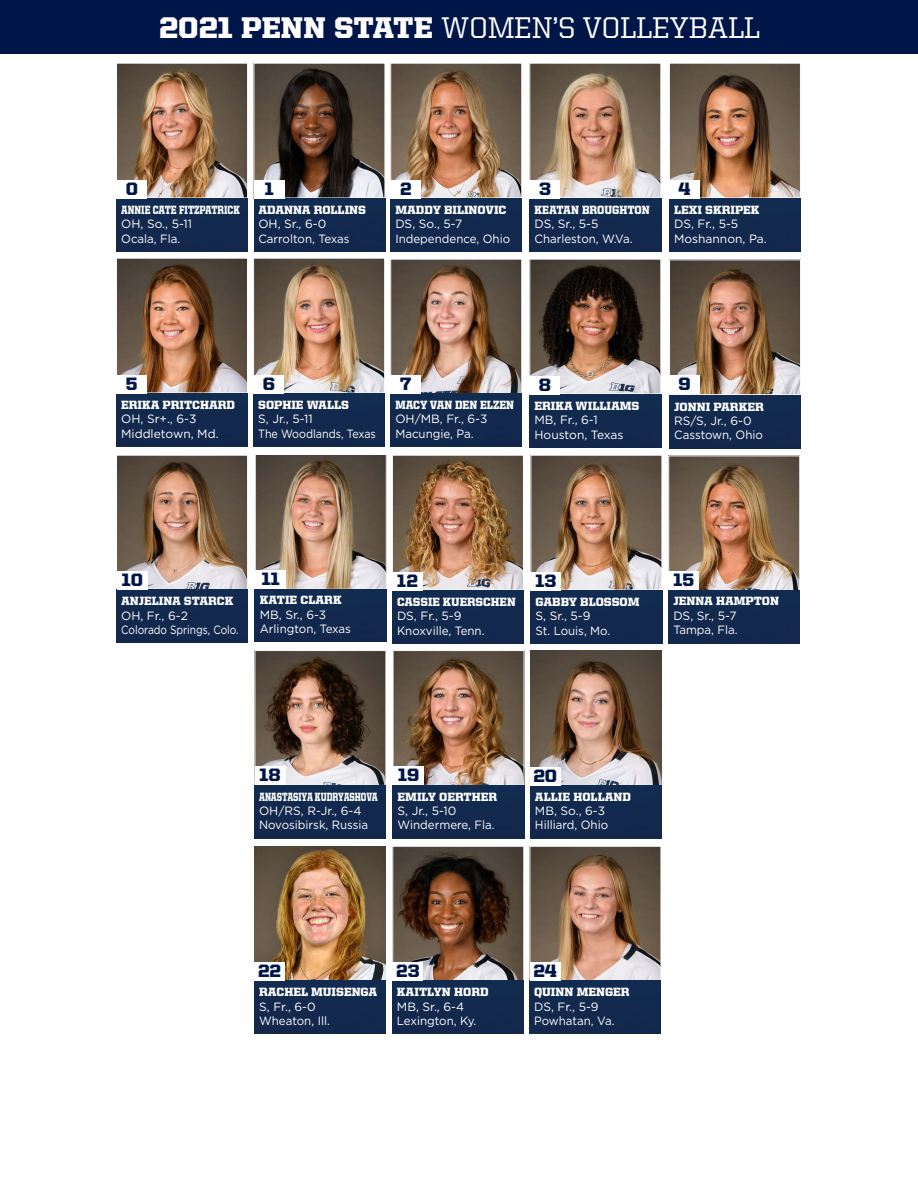
<style>
.page{position:relative;width:918px;height:1188px;background:#fff}
.page>*{position:absolute;margin:0;border:0;box-sizing:border-box;transform-origin:0 0}
.t1{font:500 30px "United Serif Reg";color:#fff}
.t2{font:900 29.7px "United Serif Reg";color:#fff}
.t3{font:900 18px "United Serif Reg";color:#001648}
.t4{font:12px/14.4px "Gotham";color:#fff}
.t5{font:900 12px "United Serif Reg";color:#fff}
.t6{font:900 12px "United Serif Reg";color:#fff;scale:.68 1}
.t7{font:900 12px "United Serif Reg";color:#fff;scale:.75 1}
.t8{font:900 12px "United Serif Reg";color:#fff;scale:.88 1}
.t9{font:900 12px "United Serif Reg";color:#fff;scale:.89 1}
.s1{font-weight:900}
</style>
<div class="page">
<div style="left:1px;top:0;width:917px;height:53px;background:#001648"></div>
<img style="left:669px;top:262px;width:132px;height:186px">
<div style="left:669px;top:260px;width:132px;height:135px;border:1px solid #fff"></div>
<img style="left:391px;top:65px;width:131px;height:186px">
<div style="left:391px;top:63px;width:131px;height:135px;border:1px solid #fff"></div>
<img style="left:116px;top:65px;width:132px;height:186px">
<div style="left:116px;top:63px;width:132px;height:135px;border:1px solid #fff"></div>
<img style="left:254px;top:651px;width:132px;height:187px">
<div style="left:255px;top:650px;width:131px;height:136px;border:1px solid #fff"></div>
<img style="left:391px;top:261px;width:131px;height:185px">
<div style="left:391px;top:259px;width:131px;height:135px;border:1px solid #fff"></div>
<img style="left:255px;top:456px;width:131px;height:186px">
<div style="left:255px;top:454px;width:131px;height:135px;border:1px solid #fff"></div>
<div style="left:117px;top:180px;width:30px;height:19px;background:#fff"></div>
<img style="left:254px;top:65px;width:131px;height:186px">
<div style="left:254px;top:180px;width:31px;height:19px;background:#fff"></div>
<div style="left:391px;top:180px;width:30px;height:19px;background:#fff"></div>
<img style="left:530px;top:65px;width:131px;height:186px">
<div style="left:530px;top:63px;width:131px;height:135px;border:1px solid #fff"></div>
<div style="left:530px;top:180px;width:30px;height:19px;background:#fff"></div>
<div style="left:391px;top:375px;width:30px;height:19px;background:#fff"></div>
<img style="left:669px;top:65px;width:132px;height:186px">
<div style="left:669px;top:63px;width:132px;height:135px;border:1px solid #fff"></div>
<div style="left:669px;top:180px;width:31px;height:19px;background:#fff"></div>
<div style="left:669px;top:375px;width:31px;height:19px;background:#fff"></div>
<div style="left:255px;top:766px;width:30px;height:19px;background:#fff"></div>
<div style="left:256px;top:570px;width:30px;height:19px;background:#fff"></div>
<img style="left:530px;top:651px;width:131px;height:187px">
<div style="left:530px;top:767px;width:31px;height:18px;background:#fff"></div>
<img style="left:254px;top:847px;width:132px;height:187px">
<div style="left:254px;top:962px;width:31px;height:19px;background:#fff"></div>
<img style="left:392px;top:846px;width:132px;height:188px">
<div style="left:393px;top:846px;width:131px;height:135px;border:1px solid #fff"></div>
<div style="left:393px;top:962px;width:30px;height:19px;background:#fff"></div>
<img style="left:529px;top:846px;width:132px;height:188px">
<div style="left:530px;top:846px;width:131px;height:135px;border:1px solid #fff"></div>
<div style="left:530px;top:962px;width:30px;height:19px;background:#fff"></div>
<img style="left:393px;top:652px;width:131px;height:186px">
<div style="left:393px;top:650px;width:131px;height:136px;border:1px solid #fff"></div>
<div style="left:393px;top:766px;width:31px;height:19px;background:#fff"></div>
<img style="left:669px;top:458px;width:131px;height:185px">
<div style="left:669px;top:456px;width:131px;height:135px;border:1px solid #fff"></div>
<div style="left:669px;top:571px;width:30px;height:19px;background:#fff"></div>
<img style="left:531px;top:457px;width:131px;height:186px">
<div style="left:531px;top:455px;width:131px;height:135px;border:1px solid #fff"></div>
<div style="left:531px;top:572px;width:30px;height:18px;background:#fff"></div>
<img style="left:392px;top:457px;width:132px;height:186px">
<div style="left:392px;top:455px;width:132px;height:135px;border:1px solid #fff"></div>
<div style="left:392px;top:572px;width:31px;height:18px;background:#fff"></div>
<img style="left:116px;top:457px;width:132px;height:186px">
<div style="left:116px;top:455px;width:132px;height:135px;border:1px solid #fff"></div>
<div style="left:117px;top:571px;width:31px;height:18px;background:#fff"></div>
<img style="left:253px;top:260px;width:132px;height:186px">
<div style="left:253px;top:258px;width:132px;height:135px;border:1px solid #fff"></div>
<div style="left:253px;top:375px;width:31px;height:19px;background:#fff"></div>
<img style="left:116px;top:260px;width:132px;height:186px">
<div style="left:116px;top:258px;width:132px;height:135px;border:1px solid #fff"></div>
<div style="left:116px;top:375px;width:31px;height:19px;background:#fff"></div>
<img style="left:530px;top:261px;width:131px;height:186px">
<div style="left:530px;top:259px;width:131px;height:135px;border:1px solid #fff"></div>
<div style="left:530px;top:376px;width:30px;height:18px;background:#fff"></div>
<h1 class="t1" style="left:159px;top:11px;width:603px"><span class="s1">2021 PENN STATE</span> WOMEN’S VOLLEYBALL</h1>
<h3 class="t3" style="left:126px;top:179px;width:14px">0</h3>
<h3 class="t3" style="left:265px;top:179px;width:11px">1</h3>
<h3 class="t3" style="left:400px;top:179px;width:13px">2</h3>
<h3 class="t3" style="left:539px;top:179px;width:14px">3</h3>
<h3 class="t3" style="left:679px;top:179px;width:14px">4</h3>
<p class="t7" style="left:121px;top:203px;width:160px">ANNIE CATE FITZPATRICK</p>
<p class="t4" style="left:121px;top:217px;width:72px">OH, So., 5-11<br>Ocala, Fla.</p>
<p class="t5" style="left:258px;top:203px;width:109px">ADANNA ROLLINS</p>
<p class="t4" style="left:258px;top:217px;width:93px">OH, Sr., 6-0<br>Carrolton, Texas</p>
<p class="t5" style="left:395px;top:203px;width:113px">MADDY BILINOVIC</p>
<p class="t4" style="left:395px;top:217px;width:116px">DS, So., 5-7<br>Independence, Ohio</p>
<h2 class="t2" style="left:121px;top:215px;width:22px">0</h2>
<h2 class="t2" style="left:394px;top:215px;width:20px">2</h2>
<h2 class="t2" style="left:258px;top:215px;width:16px">1</h2>
<p class="t9" style="left:534px;top:203px;width:131px">KEATAN BROUGHTON</p>
<p class="t4" style="left:534px;top:217px;width:100px">DS, Sr., 5-5<br>Charleston, W.Va.</p>
<h2 class="t2" style="left:533px;top:215px;width:21px">4</h2>
<p class="t5" style="left:674px;top:203px;width:87px">LEXI SKRIPEK</p>
<p class="t4" style="left:674px;top:217px;width:94px">DS, Fr., 5-5<br>Moshannon, Pa.</p>
<h2 class="t2" style="left:670px;top:215px;width:21px">4</h2>
<h3 class="t3" style="left:126px;top:374px;width:13px">5</h3>
<h3 class="t3" style="left:263px;top:374px;width:14px">6</h3>
<h3 class="t3" style="left:400px;top:374px;width:13px">7</h3>
<h3 class="t3" style="left:539px;top:375px;width:14px">8</h3>
<h3 class="t3" style="left:679px;top:374px;width:14px">9</h3>
<p class="t5" style="left:121px;top:398px;width:115px">ERIKA PRITCHARD</p>
<p class="t4" style="left:121px;top:412px;width:99px">OH, Sr+., 6-3<br>Middletown, Md.</p>
<h2 class="t2" style="left:117px;top:410px;width:21px">4</h2>
<p class="t5" style="left:258px;top:398px;width:92px">SOPHIE WALLS</p>
<p class="t4" style="left:258px;top:412px;width:119px">S, Jr., 5-11<br>The Woodlands, Texas</p>
<h2 class="t2" style="left:254px;top:410px;width:21px">4</h2>
<p class="t8" style="left:395px;top:398px;width:136px">MACY VAN DEN ELZEN</p>
<p class="t4" style="left:395px;top:412px;width:94px">OH/MB, Fr., 6-3<br>Macungie, Pa.</p>
<h2 class="t2" style="left:396px;top:409px;width:21px">5</h2>
<p class="t5" style="left:534px;top:399px;width:106px">ERIKA WILLIAMS</p>
<p class="t4" style="left:534px;top:413px;width:91px">MB, Fr., 6-1<br>Houston, Texas</p>
<h2 class="t2" style="left:530px;top:411px;width:21px">4</h2>
<p class="t5" style="left:674px;top:400px;width:91px">JONNI PARKER</p>
<p class="t4" style="left:674px;top:413px;width:90px">RS/S, Jr., 6-0<br>Casstown, Ohio</p>
<h2 class="t2" style="left:672px;top:409px;width:35px">12</h2>
<h3 class="t3" style="left:122px;top:570px;width:23px">10</h3>
<p class="t5" style="left:121px;top:594px;width:114px">ANJELINA STARCK</p>
<p class="t4" style="left:121px;top:608px;width:119px">OH, Fr., 6-2<br>Colorado Springs, Colo.</p>
<h3 class="t3" style="left:262px;top:569px;width:20px">11</h3>
<p class="t5" style="left:260px;top:594px;width:83px">KATIE CLARK</p>
<p class="t4" style="left:260px;top:607px;width:93px">MB, Sr., 6-3<br>Arlington, Texas</p>
<h3 class="t3" style="left:397px;top:571px;width:22px">12</h3>
<p class="t5" style="left:397px;top:595px;width:120px">CASSIE KUERSCHEN</p>
<p class="t4" style="left:397px;top:609px;width:89px">DS, Fr., 5-9<br>Knoxville, Tenn.</p>
<h3 class="t3" style="left:535px;top:571px;width:23px">13</h3>
<p class="t5" style="left:535px;top:595px;width:105px">GABBY BLOSSOM</p>
<p class="t4" style="left:535px;top:609px;width:76px">S, Sr., 5-9<br>St. Louis, Mo.</p>
<h3 class="t3" style="left:674px;top:570px;width:22px">15</h3>
<p class="t5" style="left:673px;top:595px;width:107px">JENNA HAMPTON</p>
<p class="t4" style="left:673px;top:608px;width:66px">DS, Sr., 5-7<br>Tampa, Fla.</p>
<h3 class="t3" style="left:259px;top:765px;width:23px">18</h3>
<p class="t6" style="left:259px;top:790px;width:176px">ANASTASIYA KUDRYASHOVA</p>
<p class="t4" style="left:259px;top:803px;width:111px">OH/RS, R-Jr., 6-4<br>Novosibirsk, Russia</p>
<h3 class="t3" style="left:398px;top:765px;width:23px">19</h3>
<p class="t5" style="left:398px;top:790px;width:101px">EMILY OERTHER</p>
<p class="t4" style="left:398px;top:803px;width:99px">S, Jr., 5-10<br>Windermere, Fla.</p>
<h3 class="t3" style="left:533px;top:766px;width:25px">20</h3>
<p class="t5" style="left:535px;top:790px;width:98px">ALLIE HOLLAND</p>
<p class="t4" style="left:535px;top:803px;width:75px">MB, So., 6-3<br>Hilliard, Ohio</p>
<h3 class="t3" style="left:258px;top:961px;width:24px">22</h3>
<p class="t5" style="left:259px;top:985px;width:120px">RACHEL MUISENGA</p>
<p class="t4" style="left:259px;top:999px;width:72px">S, Fr., 6-0<br>Wheaton, Ill.</p>
<h3 class="t3" style="left:396px;top:961px;width:25px">23</h3>
<p class="t5" style="left:397px;top:985px;width:93px">KAITLYN HORD</p>
<p class="t4" style="left:397px;top:999px;width:81px">MB, Sr., 6-4<br>Lexington, Ky.</p>
<h3 class="t3" style="left:533px;top:961px;width:25px">24</h3>
<p class="t5" style="left:534px;top:985px;width:97px">QUINN MENGER</p>
<p class="t4" style="left:534px;top:999px;width:82px">DS, Fr., 5-9<br>Powhatan, Va.</p>
</div>
